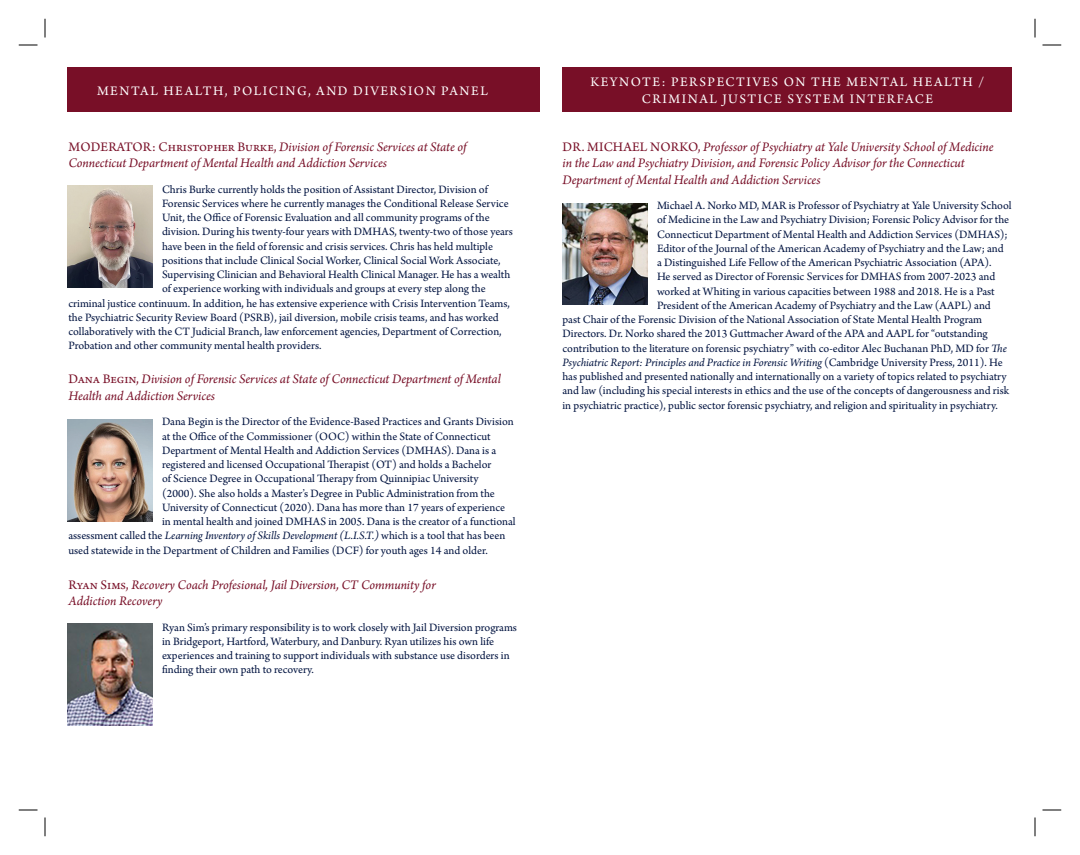
<style>
.page{position:relative;width:1080px;height:855px;background:#fff}
.page>*{position:absolute;margin:0;border:0;box-sizing:border-box;transform-origin:0 0}
.t1{font:italic 13.75px/16.5px "Arno Pro";letter-spacing:-.005em;color:#780f27}
.t2{font:13.75px/16.5px "Arno Pro";letter-spacing:.11em;color:#fff;text-align:center}
.t3{font:11.88px/14.2px "Arno Pro";color:#001340}
.t4{font:11.88px "Arno Pro";letter-spacing:.025em;color:#001340}
.t5{font:italic 11.88px "Arno Pro";letter-spacing:-.005em;color:#001340}
.t6{font:11.88px "Arno Pro";letter-spacing:-.025em;color:#001340}
.s1{font-style:normal}
.s2{font-style:italic}
</style>
<div class="page">
<div style="left:562px;top:68px;width:450px;height:44px;background:#780f27"></div>
<img style="left:562px;top:203px;width:85px;height:102px">
<div style="left:68px;top:68px;width:472px;height:44px;background:#780f27"></div>
<img style="left:68px;top:186px;width:84px;height:101px">
<img style="left:68px;top:420px;width:84px;height:101px">
<img style="left:68px;top:624px;width:84px;height:101px">
<svg style="left:19px;top:44px;width:19px;height:2px"></svg>
<svg style="left:1042px;top:44px;width:19px;height:2px"></svg>
<svg style="left:19px;top:809px;width:19px;height:2px"></svg>
<svg style="left:1042px;top:809px;width:19px;height:2px"></svg>
<svg style="left:44px;top:19px;width:2px;height:19px"></svg>
<svg style="left:44px;top:818px;width:2px;height:18px"></svg>
<svg style="left:1034px;top:19px;width:2px;height:19px"></svg>
<svg style="left:1034px;top:818px;width:2px;height:18px"></svg>
<p class="t2" style="left:97px;top:84px;width:392px">MENTAL HEALTH, POLICING, AND DIVERSION PANEL</p>
<p class="t1" style="left:68px;top:139px;width:400px"><span class="s1">MODERATOR: Christopher Burke,</span> Division of Forensic Services at State of<br>Connecticut Department of Mental Health and Addiction Services</p>
<p class="t3" style="left:162px;top:183px;width:329px">Chris Burke currently holds the position of Assistant Director, Division of</p>
<p class="t3" style="left:162px;top:197px;width:348px">Forensic Services where he currently manages the Conditional Release Service</p>
<p class="t3" style="left:162px;top:211px;width:329px">Unit, the Office of Forensic Evaluation and all community programs of the</p>
<p class="t3" style="left:162px;top:225px;width:352px">division. During his twenty-four years with DMHAS, twenty-two of those years</p>
<p class="t3" style="left:162px;top:240px;width:333px">have been in the field of forensic and crisis services. Chris has held multiple</p>
<p class="t3" style="left:162px;top:254px;width:340px">positions that include Clinical Social Worker, Clinical Social Work Associate,</p>
<p class="t3" style="left:162px;top:268px;width:350px">Supervising Clinician and Behavioral Health Clinical Manager. He has a wealth</p>
<p class="t3" style="left:162px;top:282px;width:325px">of experience working with individuals and groups at every step along the</p>
<p class="t3" style="left:68px;top:297px;width:443px">criminal justice continuum. In addition, he has extensive experience with Crisis Intervention Teams,</p>
<p class="t3" style="left:68px;top:311px;width:432px">the Psychiatric Security Review Board (PSRB), jail diversion, mobile crisis teams, and has worked</p>
<p class="t3" style="left:68px;top:325px;width:435px">collaboratively with the CT Judicial Branch, law enforcement agencies, Department of Correction,</p>
<p class="t3" style="left:68px;top:339px;width:255px">Probation and other community mental health providers.</p>
<p class="t1" style="left:68px;top:372px;width:434px"><span class="s1">Dana Begin,</span> Division of Forensic Services at State of Connecticut Department of Mental<br>Health and Addiction Services</p>
<p class="t3" style="left:162px;top:415px;width:353px">Dana Begin is the Director of the Evidence-Based Practices and Grants Division</p>
<p class="t3" style="left:162px;top:429px;width:330px">at the Office of the Commissioner (OOC) within the State of Connecticut</p>
<p class="t3" style="left:162px;top:444px;width:336px">Department of Mental Health and Addiction Services (DMHAS). Dana is a</p>
<p class="t3" style="left:162px;top:458px;width:331px">registered and licensed Occupational Therapist (OT) and holds a Bachelor</p>
<p class="t3" style="left:162px;top:472px;width:318px">of Science Degree in Occupational Therapy from Quinnipiac University</p>
<p class="t3" style="left:162px;top:486px;width:334px">(2000). She also holds a Master’s Degree in Public Administration from the</p>
<p class="t3" style="left:162px;top:501px;width:345px">University of Connecticut (2020). Dana has more than 17 years of experience</p>
<p class="t3" style="left:162px;top:515px;width:355px">in mental health and joined DMHAS in 2005. Dana is the creator of a functional</p>
<p class="t5" style="left:68px;top:529px;width:438px"><span class="s1">assessment called the</span> Learning Inventory of Skills Development (L.I.S.T.) <span class="s1">which is a tool that has been</span></p>
<p class="t3" style="left:68px;top:543px;width:421px">used statewide in the Department of Children and Families (DCF) for youth ages 14 and older.</p>
<p class="t1" style="left:68px;top:577px;width:369px"><span class="s1">Ryan Sims,</span> Recovery Coach Profesional, Jail Diversion, CT Community for</p>
<p class="t1" style="left:68px;top:593px;width:96px">Addiction Recovery</p>
<p class="t3" style="left:162px;top:621px;width:357px">Ryan Sim’s primary responsibility is to work closely with Jail Diversion programs in Bridgeport, Hartford, Waterbury, and Danbury. Ryan utilizes his own life experiences and training to support individuals with substance use disorders in finding their own path to recovery.</p>
<p class="t2" style="left:590px;top:75px;width:396px">KEYNOTE: PERSPECTIVES ON THE MENTAL HEALTH /<br>CRIMINAL JUSTICE SYSTEM INTERFACE</p>
<p class="t1" style="left:562px;top:139px;width:433px"><span class="s1">DR. MICHAEL NORKO,</span> Professor of Psychiatry at Yale University School of Medicine in the Law and Psychiatry Division, and Forensic Policy Advisor for the Connecticut<br>Department of Mental Health and Addiction Services</p>
<p class="t3" style="left:657px;top:199px;width:356px">Michael A. Norko MD, MAR is Professor of Psychiatry at Yale University School</p>
<p class="t6" style="left:657px;top:213px;width:354px">of Medicine in the Law and Psychiatry Division; Forensic Policy Advisor for the</p>
<p class="t3" style="left:657px;top:228px;width:352px">Connecticut Department of Mental Health and Addiction Services (DMHAS);</p>
<p class="t3" style="left:657px;top:242px;width:348px">Editor of the Journal of the American Academy of Psychiatry and the Law; and</p>
<p class="t3" style="left:657px;top:256px;width:336px">a Distinguished Life Fellow of the American Psychiatric Association (APA).</p>
<p class="t3" style="left:657px;top:270px;width:340px">He served as Director of Forensic Services for DMHAS from 2007-2023 and</p>
<p class="t3" style="left:657px;top:285px;width:339px">worked at Whiting in various capacities between 1988 and 2018. He is a Past</p>
<p class="t3" style="left:657px;top:299px;width:335px">President of the American Academy of Psychiatry and the Law (AAPL) and</p>
<p class="t3" style="left:562px;top:313px;width:421px">past Chair of the Forensic Division of the National Association of State Mental Health Program</p>
<p class="t3" style="left:562px;top:327px;width:427px">Directors. Dr. Norko shared the 2013 Guttmacher Award of the APA and AAPL for “outstanding</p>
<p class="t3" style="left:562px;top:342px;width:446px">contribution to the literature on forensic psychiatry” with co-editor Alec Buchanan PhD, MD for <span class="s2">The</span></p>
<p class="t5" style="left:562px;top:355px;width:442px">Psychiatric Report: Principles and Practice in Forensic Writing <span class="s1">(Cambridge University Press, 2011). He</span></p>
<p class="t4" style="left:562px;top:370px;width:446px">has published and presented nationally and internationally on a variety of topics related to psychiatry</p>
<p class="t3" style="left:562px;top:384px;width:449px">and law (including his special interests in ethics and the use of the concepts of dangerousness and risk</p>
<p class="t4" style="left:562px;top:398px;width:437px">in psychiatric practice), public sector forensic psychiatry, and religion and spirituality in psychiatry.</p>
</div>
